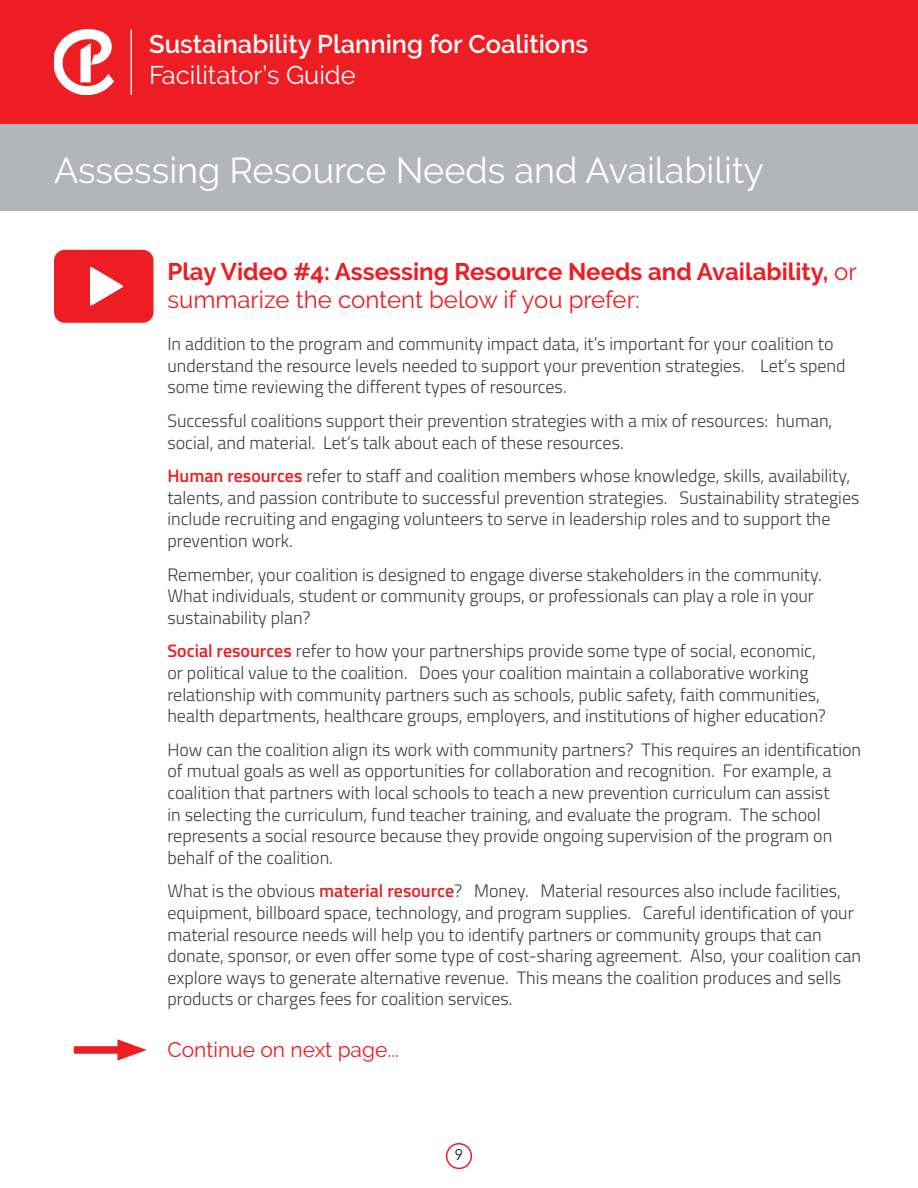
<style>
.page{position:relative;width:918px;height:1188px;background:#fff}
.page>*{position:absolute;margin:0;border:0;box-sizing:border-box;transform-origin:0 0}
.t1{font:36px "Raleway";color:#fff}
.t2{font:600 25.5px "Raleway";color:#fff}
.t3{font:25.5px "Raleway";color:#fff}
.t4{font:700 24px/28.8px "Raleway";color:#ee1d23}
.t5{font:21px "Raleway";color:#ee1d23}
.t6{font:300 18px/21.6px "Titillium Web";color:#3e3e3f}
.t7{font:15px "Century Gothic";color:#231f20}
.s1{font-weight:400}
.s2{font-weight:600;color:#ee1d23}
</style>
<div class="page">
<div style="left:0;top:0;width:918px;height:124px;background:#ee1d23"></div>
<div style="left:0;top:124px;width:918px;height:87px;background:#b4b5b8"></div>
<img style="left:54px;top:29px;width:59px;height:66px">
<hr style="left:130px;top:29px;width:2px;height:66px;background:#fff">
<div style="left:446px;top:1143px;width:26px;height:26px;border:2px solid #ee1d23;border-radius:50%"></div>
<div style="left:54px;top:250px;width:100px;height:73px;background:#ee1d23;border-radius:11px"></div>
<svg style="left:90px;top:267px;width:33px;height:39px"></svg>
<div style="left:74px;top:1046px;width:56px;height:8px;background:#ee1d23"></div>
<svg style="left:117px;top:1039px;width:30px;height:22px"></svg>
<h2 class="t2" style="left:149px;top:30px;width:441px">Sustainability Planning for Coalitions</h2>
<h2 class="t3" style="left:149px;top:60px;width:208px">Facilitator’s Guide</h2>
<h1 class="t1" style="left:54px;top:150px;width:711px">Assessing Resource Needs and Availability</h1>
<h3 class="t4" style="left:167px;top:257px;width:691px">Play Video #4: Assessing Resource Needs and Availability, <span class="s1">or summarize the content below if you prefer:</span></h3>
<p class="t6" style="left:167px;top:332px;width:680px">In addition to the program and community impact data, it’s important for your coalition to understand the resource levels needed to support your prevention strategies. Let’s spend some time reviewing the different types of resources.</p>
<p class="t6" style="left:167px;top:409px;width:667px">Successful coalitions support their prevention strategies with a mix of resources: human, social, and material. Let’s talk about each of these resources.</p>
<p class="t6" style="left:167px;top:464px;width:694px"><span class="s2">Human resources</span> refer to staff and coalition members whose knowledge, skills, availability, talents, and passion contribute to successful prevention strategies. Sustainability strategies include recruiting and engaging volunteers to serve in leadership roles and to support the prevention work.</p>
<p class="t6" style="left:167px;top:563px;width:656px">Remember, your coalition is designed to engage diverse stakeholders in the community.<br>What individuals, student or community groups, or professionals can play a role in your sustainability plan?</p>
<p class="t6" style="left:167px;top:639px;width:660px"><span class="s2">Social resources</span> refer to how your partnerships provide some type of social, economic, or political value to the coalition. Does your coalition maintain a collaborative working relationship with community partners such as schools, public safety, faith communities, health departments, healthcare groups, employers, and institutions of higher education?</p>
<p class="t6" style="left:167px;top:738px;width:695px">How can the coalition align its work with community partners? This requires an identification of mutual goals as well as opportunities for collaboration and recognition. For example, a coalition that partners with local schools to teach a new prevention curriculum can assist<br>in selecting the curriculum, fund teacher training, and evaluate the program. The school represents a social resource because they provide ongoing supervision of the program on behalf of the coalition.</p>
<p class="t6" style="left:167px;top:879px;width:695px">What is the obvious <span class="s2">material resource</span>? Money. Material resources also include facilities, equipment, billboard space, technology, and program supplies. Careful identification of your material resource needs will help you to identify partners or community groups that can donate, sponsor, or even offer some type of cost-sharing agreement. Also, your coalition can explore ways to generate alternative revenue. This means the coalition produces and sells products or charges fees for coalition services.</p>
<p class="t5" style="left:167px;top:1037px;width:233px">Continue on next page...</p>
<p class="t7" style="left:455px;top:1144px;width:10px">9</p>
</div>
